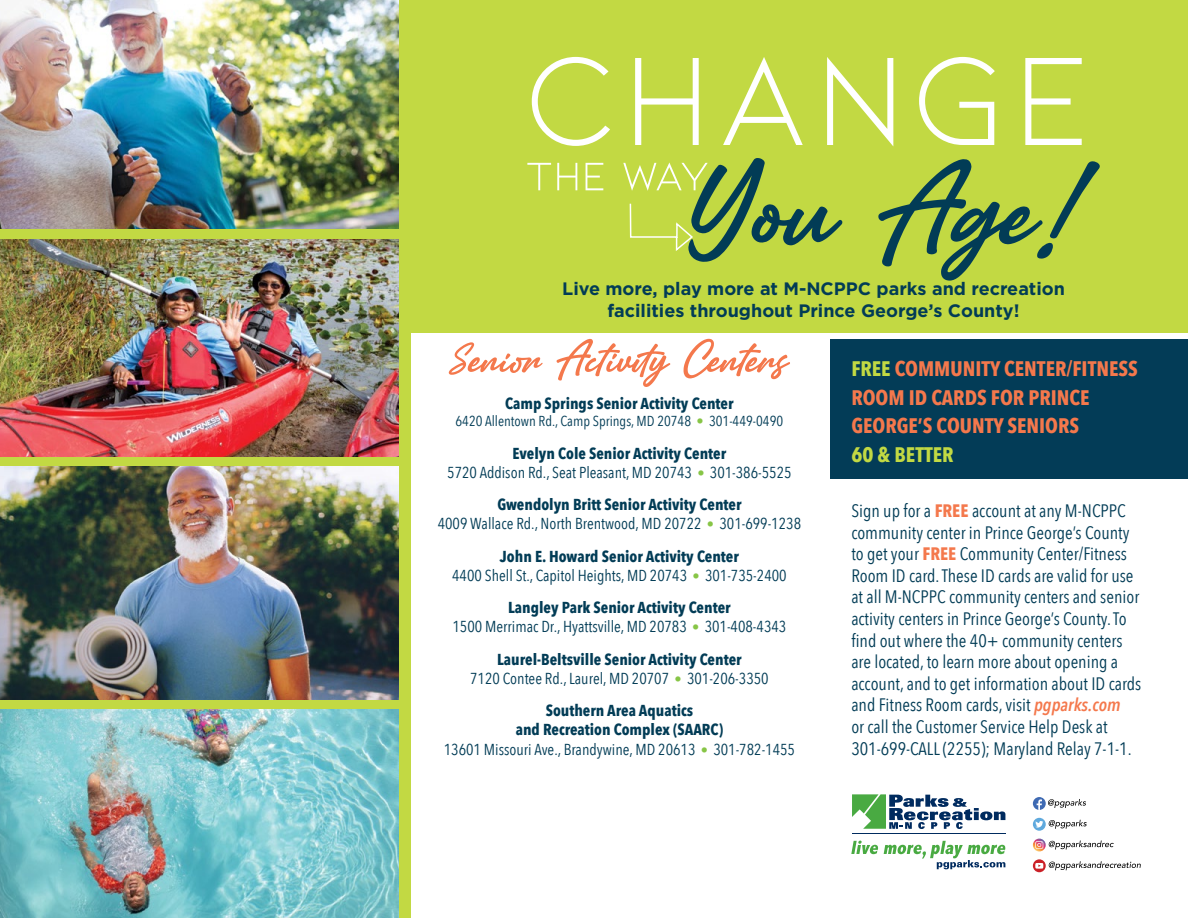
<style>
.page{position:relative;width:1188px;height:918px;background:#fff}
.page>*{position:absolute;margin:0;border:0;box-sizing:border-box;transform-origin:0 0}
.t1{font:700 21px/28.5px "Avenir Next Condensed";color:#f4784c}
.t2{font:700 21px "Avenir Next Condensed";color:#c2d943}
.t3{font:18px/21.6px "Avenir Next Condensed";color:#023c56}
.t4{font:700 18px/21.6px "Gotham";color:#023c56;text-align:center}
.t5{font:15.9px/19px "Avenir Next Condensed";color:#023c56;text-align:center}
.t6{font:700 15.9px "Avenir Next Condensed";color:#023c56}
.t7{font:14.4px "Avenir Next Condensed";color:#023c56}
.s1{color:#87c546}
.s2{font-weight:700}
.s3{font-size:14.4px;color:#87c546}
.s4{color:#c2d943}
.s5{font-weight:700;color:#f4784c}
.s6{font-weight:600;font-style:italic;color:#f4784c}
</style>
<div class="page">
<div style="left:398px;top:0;width:790px;height:333px;background:#c2d943"></div>
<div style="left:0;top:0;width:410px;height:918px;background:#c2d943"></div>
<img style="left:0;top:0;width:398px;height:229px">
<img style="left:0;top:466px;width:398px;height:234px">
<img style="left:0;top:710px;width:398px;height:208px">
<img style="left:0;top:239px;width:398px;height:218px">
<svg style="left:852px;top:794px;width:153px;height:35px"></svg>
<hr style="left:852px;top:833px;width:153px;height:1px;background:#002b5f">
<svg style="left:851px;top:841px;width:27px;height:13px"></svg>
<svg style="left:884px;top:841px;width:121px;height:28px"></svg>
<svg style="left:1048px;top:799px;width:38px;height:9px"></svg>
<svg style="left:1033px;top:797px;width:13px;height:13px"></svg>
<svg style="left:1037px;top:799px;width:5px;height:11px"></svg>
<svg style="left:1049px;top:820px;width:38px;height:9px"></svg>
<svg style="left:1033px;top:818px;width:13px;height:13px"></svg>
<svg style="left:1035px;top:821px;width:8px;height:7px"></svg>
<svg style="left:1033px;top:839px;width:81px;height:12px"></svg>
<svg style="left:1049px;top:861px;width:92px;height:9px"></svg>
<svg style="left:1033px;top:859px;width:13px;height:13px"></svg>
<svg style="left:1035px;top:863px;width:8px;height:6px"></svg>
<div style="left:830px;top:339px;width:358px;height:139px;background:#033c57"></div>
<svg style="left:629px;top:203px;width:59px;height:48px"></svg>
<svg style="left:527px;top:162px;width:161px;height:29px"></svg>
<svg style="left:532px;top:57px;width:550px;height:89px"></svg>
<svg style="left:688px;top:158px;width:412px;height:123px"></svg>
<svg style="left:449px;top:339px;width:341px;height:48px"></svg>
<p class="t4" style="left:562px;top:278px;width:504px">Live more, play more at M-NCPPC parks and recreation facilities throughout Prince George’s County!</p>
<p class="t6" style="left:505px;top:394px;width:230px">Camp Springs Senior Activity Center</p>
<p class="t7" style="left:456px;top:409px;width:329px">6420 Allentown Rd., Camp Springs, MD 20748 <span class="s1">•</span> 301-449-0490</p>
<p class="t5" style="left:447px;top:443px;width:346px"><span class="s2">Evelyn Cole Senior Activity Center<br></span>5720 Addison Rd., Seat Pleasant, MD 20743 <span class="s3">•</span> 301-386-5525</p>
<p class="t5" style="left:438px;top:494px;width:365px"><span class="s2">Gwendolyn Britt Senior Activity Center<br></span>4009 Wallace Rd., North Brentwood, MD 20722 <span class="s3">•</span> 301-699-1238</p>
<p class="t5" style="left:452px;top:546px;width:336px"><span class="s2">John E. Howard Senior Activity Center<br></span>4400 Shell St., Capitol Heights, MD 20743 <span class="s3">•</span> 301-735-2400</p>
<p class="t5" style="left:452px;top:598px;width:335px"><span class="s2">Langley Park Senior Activity Center<br></span>1500 Merrimac Dr., Hyattsville, MD 20783 <span class="s3">•</span> 301-408-4343</p>
<p class="t5" style="left:470px;top:649px;width:300px"><span class="s2">Laurel-Beltsville Senior Activity Center<br></span>7120 Contee Rd., Laurel, MD 20707 <span class="s3">•</span> 301-206-3350</p>
<p class="t5" style="left:444px;top:701px;width:353px"><span class="s2">Southern Area Aquatics<br>and Recreation Complex (SAARC)<br></span>13601 Missouri Ave., Brandywine, MD 20613 <span class="s3">•</span> 301-782-1455</p>
<h1 class="t1" style="left:851px;top:355px;width:288px"><span class="s4">FREE</span> COMMUNITY CENTER/FITNESS<br>ROOM ID CARDS FOR PRINCE<br>GEORGE’S COUNTY SENIORS</h1>
<h1 class="t2" style="left:851px;top:442px;width:104px">60 &amp; BETTER</h1>
<p class="t3" style="left:851px;top:499px;width:292px">Sign up for a <span class="s5">FREE</span> account at any M-NCPPC community center in Prince George’s County to get your <span class="s5">FREE</span> Community Center/Fitness Room ID card. These ID cards are valid for use at all M-NCPPC community centers and senior activity centers in Prince George’s County. To find out where the 40+ community centers are located, to learn more about opening a account, and to get information about ID cards and Fitness Room cards, visit <span class="s6">pgparks.com<br></span>or call the Customer Service Help Desk at 301-699-CALL (2255); Maryland Relay 7-1-1.</p>
</div>
